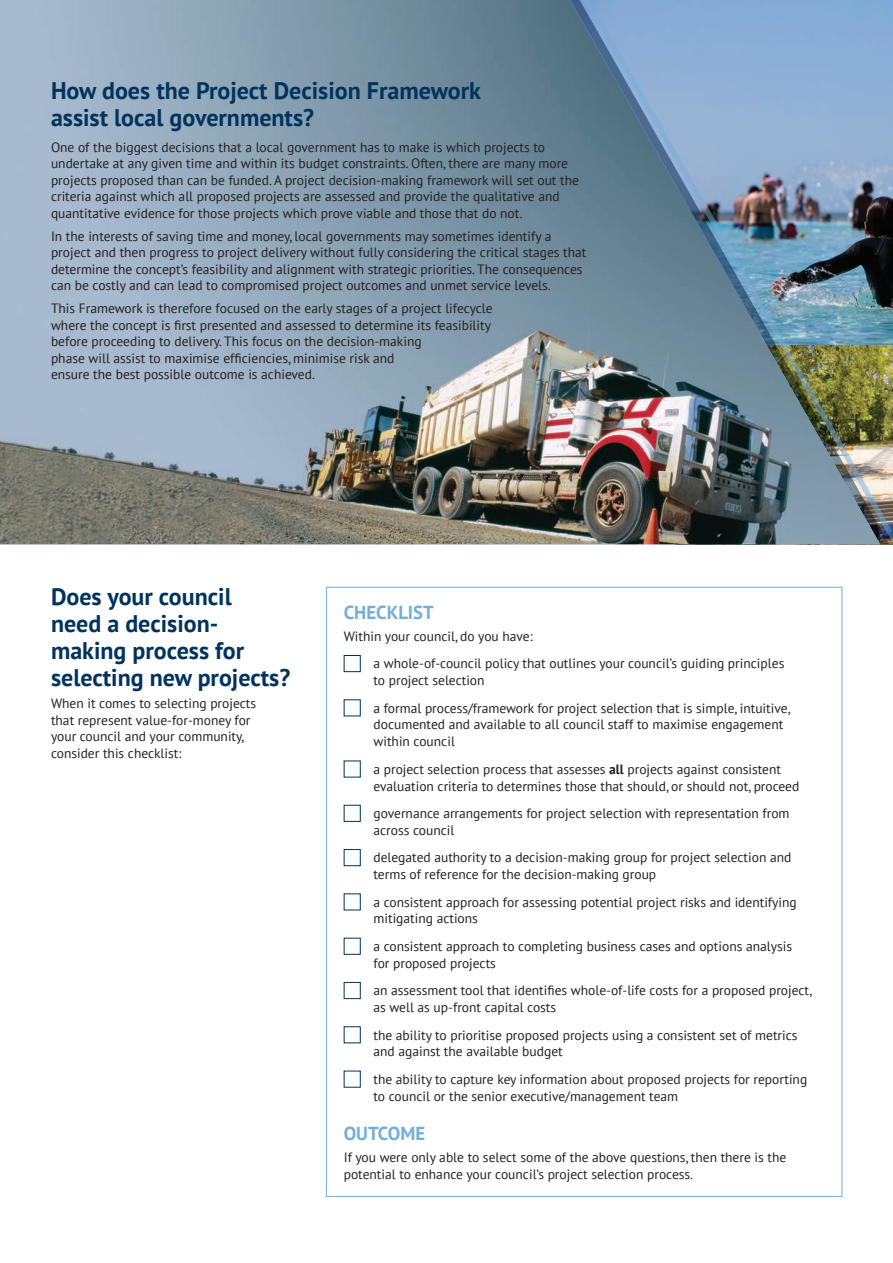
<style>
.page{position:relative;width:893px;height:1263px;background:#fff}
.page>*{position:absolute;margin:0;border:0;box-sizing:border-box;transform-origin:0 0}
.t1{font:700 24px/27px "PT Sans";color:#00335d}
.t2{font:700 18.75px "PT Sans";color:#72aeda}
.t3{font:13.5px/16.5px "PT Sans";color:#231f20}
.s1{font-weight:700}
</style>
<div class="page">
<div style="left:344px;top:655px;width:17px;height:17px;border:1px solid #00335d"></div>
<div style="left:344px;top:805px;width:17px;height:17px;border:1px solid #00335d"></div>
<div style="left:344px;top:849px;width:17px;height:17px;border:1px solid #00335d"></div>
<div style="left:344px;top:938px;width:17px;height:17px;border:1px solid #00335d"></div>
<div style="left:344px;top:982px;width:17px;height:17px;border:1px solid #00335d"></div>
<div style="left:344px;top:1026px;width:17px;height:17px;border:1px solid #00335d"></div>
<div style="left:344px;top:1071px;width:17px;height:16px;border:1px solid #00335d"></div>
<img style="left:880px;top:0;width:13px;height:544px">
<img style="left:0;top:0;width:880px;height:544px">
<h1 class="t1" style="left:51px;top:76px;width:431px">How does the Project Decision Framework assist local governments?</h1>
<p class="t3" style="left:51px;top:139px;width:529px">One of the biggest decisions that a local government has to make is which projects to undertake at any given time and within its budget constraints. Often, there are many more projects proposed than can be funded. A project decision-making framework will set out the criteria against which all proposed projects are assessed and provide the qualitative and quantitative evidence for those projects which prove viable and those that do not.</p>
<p class="t3" style="left:51px;top:227px;width:537px">In the interests of saving time and money, local governments may sometimes identify a project and then progress to project delivery without fully considering the critical stages that determine the concept’s feasibility and alignment with strategic priorities. The consequences can be costly and can lead to compromised project outcomes and unmet service levels.</p>
<p class="t3" style="left:51px;top:300px;width:443px">This Framework is therefore focused on the early stages of a project lifecycle where the concept is first presented and assessed to determine its feasibility before proceeding to delivery. This focus on the decision-making<br>phase will assist to maximise efficiencies, minimise risk and<br>ensure the best possible outcome is achieved.</p>
<h1 class="t1" style="left:51px;top:583px;width:241px">Does your council<br>need a decision&shy;making process for selecting new projects?</h1>
<p class="t3" style="left:51px;top:695px;width:207px">When it comes to selecting projects that represent value-for-money for your council and your community, consider this checklist:</p>
<h2 class="t2" style="left:344px;top:600px;width:92px">CHECKLIST</h2>
<p class="t3" style="left:373px;top:622px;width:412px;line-height:27.5px;text-indent:-30px">Within your council, do you have:<br>a whole-of-council policy that outlines your council’s guiding principles</p>
<p class="t3" style="left:373px;top:666px;width:418px;line-height:27.5px">to project selection<br>a formal process/framework for project selection that is simple, intuitive,</p>
<p class="t3" style="left:373px;top:716px;width:411px">documented and available to all council staff to maximise engagement within council</p>
<p class="t3" style="left:373px;top:760px;width:427px">a project selection process that assesses <span class="s1">all</span> projects against consistent evaluation criteria to determines those that should, or should not, proceed</p>
<p class="t3" style="left:373px;top:804px;width:417px">governance arrangements for project selection with representation from across council</p>
<p class="t3" style="left:373px;top:849px;width:419px">delegated authority to a decision-making group for project selection and terms of reference for the decision-making group</p>
<p class="t3" style="left:373px;top:893px;width:425px">a consistent approach for assessing potential project risks and identifying mitigating actions</p>
<p class="t3" style="left:373px;top:937px;width:420px">a consistent approach to completing business cases and options analysis for proposed projects</p>
<p class="t3" style="left:373px;top:982px;width:440px">an assessment tool that identifies whole-of-life costs for a proposed project, as well as up-front capital costs</p>
<p class="t3" style="left:373px;top:1026px;width:426px">the ability to prioritise proposed projects using a consistent set of metrics and against the available budget</p>
<p class="t3" style="left:373px;top:1070px;width:435px">the ability to capture key information about proposed projects for reporting to council or the senior executive/management team</p>
<h2 class="t2" style="left:344px;top:1121px;width:81px">OUTCOME</h2>
<p class="t3" style="left:344px;top:1149px;width:444px">If you were only able to select some of the above questions, then there is the potential to enhance your council’s project selection process.</p>
</div>
